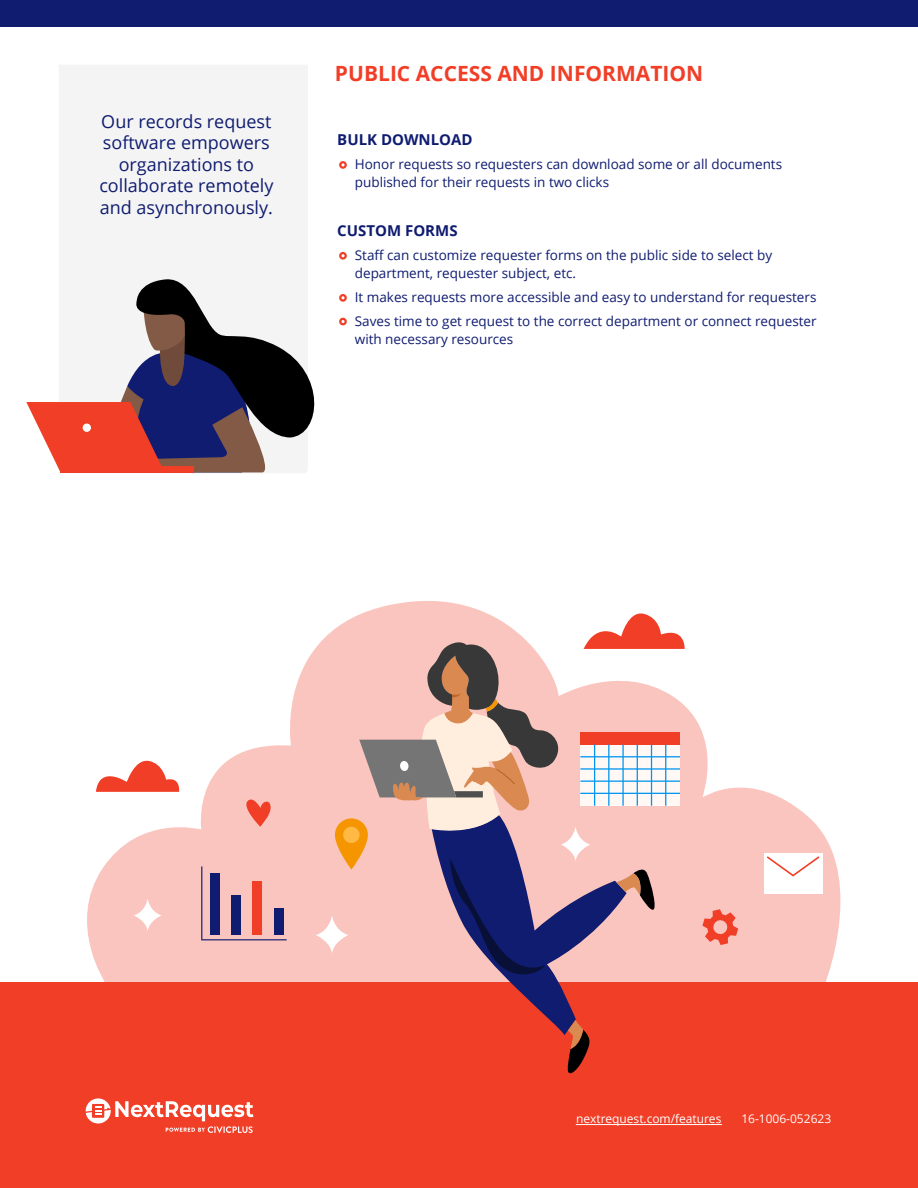
<style>
.page{position:relative;width:918px;height:1188px;background:#fff}
.page>*{position:absolute;margin:0;border:0;box-sizing:border-box;transform-origin:0 0}
.t1{font:700 21px "Open Sans";color:#f13e27}
.t2{font:18px/21.6px "Open Sans";color:#0f1c70;text-align:center}
.t3{font:700 15px "Open Sans";color:#0f1c70}
.t4{font:13.5px/18px "Open Sans";color:#0f1c70}
.t5{font:12px "Open Sans";color:#fff}
</style>
<div class="page">
<div style="left:0;top:982px;width:918px;height:206px;background:#f13e27"></div>
<div style="left:0;top:0;width:918px;height:26px;background:#0f1c70"></div>
<hr style="left:576px;top:1124px;width:146px;height:1px;background:#fff">
<svg style="left:86px;top:1098px;width:168px;height:35px"></svg>
<div style="left:339px;top:161px;width:8px;height:8px;border:2px solid #f13e27;border-radius:50%"></div>
<div style="left:339px;top:252px;width:8px;height:8px;border:2px solid #f13e27;border-radius:50%"></div>
<div style="left:339px;top:294px;width:8px;height:8px;border:2px solid #f13e27;border-radius:50%"></div>
<div style="left:339px;top:318px;width:8px;height:7px;border:2px solid #f13e27;border-radius:50%"></div>
<div style="left:59px;top:65px;width:248px;height:408px;background:#f4f4f4"></div>
<svg style="left:26px;top:277px;width:289px;height:195px"></svg>
<div style="left:61px;top:466px;width:133px;height:6px;background:#f13e27"></div>
<div style="left:83px;top:424px;width:8px;height:8px;background:#fff;border-radius:50%"></div>
<svg style="left:87px;top:601px;width:753px;height:381px"></svg>
<svg style="left:316px;top:915px;width:32px;height:40px"></svg>
<svg style="left:134px;top:899px;width:27px;height:33px"></svg>
<svg style="left:702px;top:909px;width:36px;height:36px"></svg>
<svg style="left:242px;top:795px;width:29px;height:32px"></svg>
<div style="left:764px;top:854px;width:58px;height:40px;background:#fff"></div>
<svg style="left:767px;top:856px;width:52px;height:21px"></svg>
<svg style="left:201px;top:866px;width:86px;height:74px;background:#efbcb8"></svg>
<div style="left:210px;top:874px;width:10px;height:61px;background:#0f1c70"></div>
<div style="left:231px;top:896px;width:10px;height:39px;background:#0f1c70"></div>
<div style="left:253px;top:881px;width:9px;height:54px;background:#f13e27"></div>
<div style="left:274px;top:908px;width:9px;height:27px;background:#0f1c70"></div>
<svg style="left:96px;top:758px;width:85px;height:34px"></svg>
<svg style="left:334px;top:610px;width:352px;height:464px"></svg>
<h2 class="t2" style="left:99px;top:110px;width:176px">Our records request software empowers organizations to collaborate remotely and asynchronously.</h2>
<h1 class="t1" style="left:335px;top:58px;width:370px">PUBLIC ACCESS AND INFORMATION</h1>
<p class="t3" style="left:337px;top:128px;width:137px">BULK DOWNLOAD</p>
<p class="t4" style="left:355px;top:154px;width:429px">Honor requests so requesters can download some or all documents published for their requests in two clicks</p>
<p class="t3" style="left:337px;top:220px;width:122px">CUSTOM FORMS</p>
<p class="t4" style="left:355px;top:246px;width:419px">Staff can customize requester forms on the public side to select by department, requester subject, etc.</p>
<p class="t4" style="left:355px;top:285px;width:463px;line-height:24px">It makes requests more accessible and easy to understand for requesters<br>Saves time to get request to the correct department or connect requester</p>
<p class="t4" style="left:355px;top:330px;width:160px">with necessary resources</p>
<p class="t5" style="left:576px;top:1110px;width:147px">nextrequest.com/features</p>
<p class="t5" style="left:741px;top:1110px;width:91px">16-1006-052623</p>
</div>
